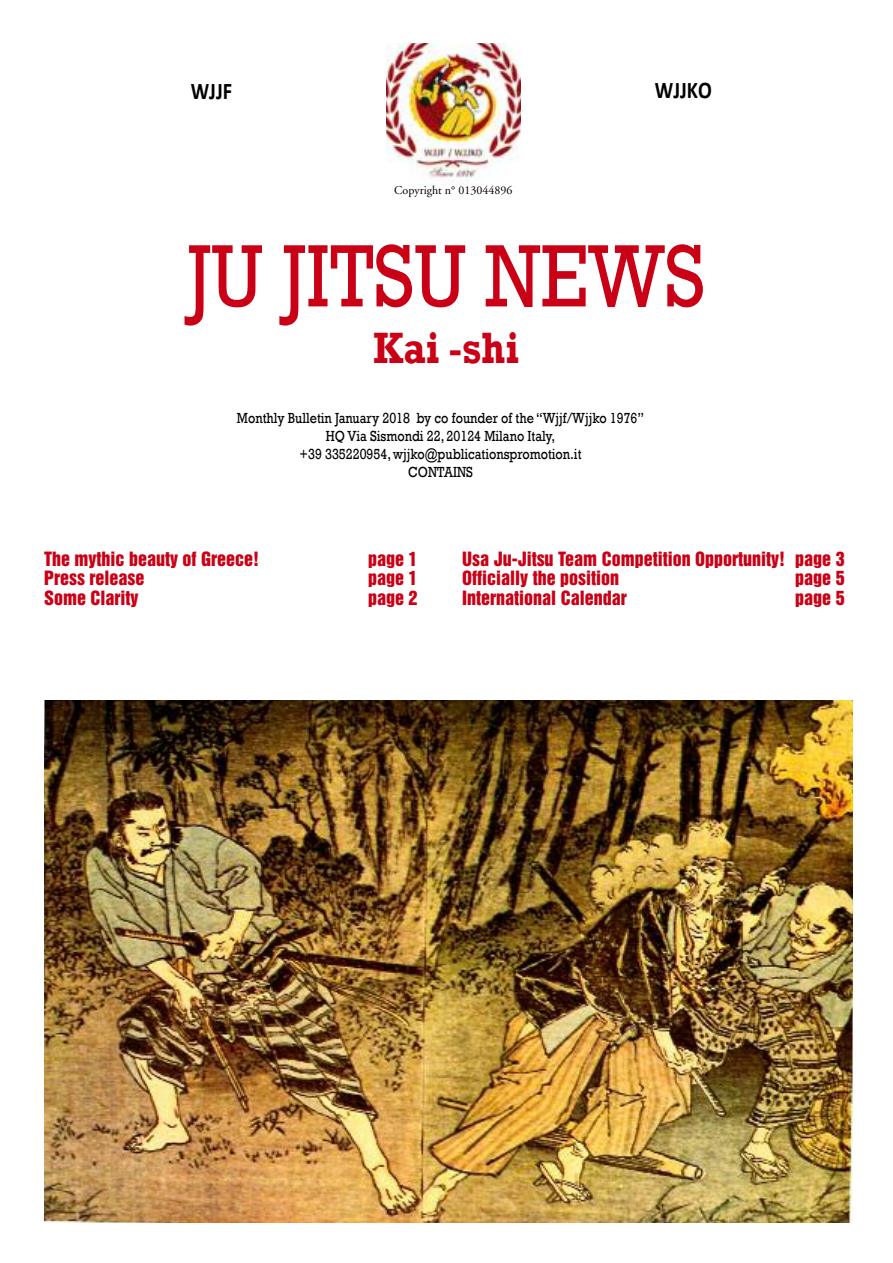
<style>
.page{position:relative;width:893px;height:1263px;background:#fff}
.page>*{position:absolute;margin:0;border:0;box-sizing:border-box;transform-origin:0 0}
.t1{font:90px "Rockwell";color:#ca0016;scale:.85 1}
.t2{font:700 45px "Rockwell";color:#ca0016;scale:.85 1}
.t3{font:700 24px "Calibri";color:#000;scale:.85 1}
.t4{font:18px/19.5px "Helvetica Inserat";color:#ca0016}
.t5{font:15px/18px "Rockwell";color:#000;text-align:center;scale:.85 1}
.t6{font:12px "Adobe Garamond";color:#000}
</style>
<div class="page">
<img style="left:44px;top:700px;width:808px;height:522px">
<img style="left:387px;top:43px;width:133px;height:142px">
<h3 class="t3" style="left:191px;top:76px;width:50px">WJJF</h3>
<h3 class="t3" style="left:655px;top:75px;width:68px">WJJKO</h3>
<p class="t6" style="left:394px;top:185px;width:120px">Copyright n° 013044896</p>
<h1 class="t1" style="left:187px;top:221px;width:611px">JU JITSU NEWS</h1>
<h2 class="t2" style="left:374px;top:321px;width:173px">Kai -shi</h2>
<p class="t5" style="left:237px;top:409px;width:481px">Monthly Bulletin January 2018 by co founder of the “Wjjf/Wjjko 1976” HQ Via Sismondi 22, 20124 Milano Italy,<br>+39 335220954, wjjko@publicationspromotion.it<br>CONTAINS</p>
<p class="t4" style="left:44px;top:550px;width:216px">The mythic beauty of Greece!</p>
<p class="t4" style="left:368px;top:550px;width:51px">page 1</p>
<p class="t4" style="left:44px;top:569px;width:102px">Press release</p>
<p class="t4" style="left:368px;top:569px;width:51px">page 1</p>
<p class="t4" style="left:44px;top:589px;width:96px">Some Clarity</p>
<p class="t4" style="left:368px;top:589px;width:51px">page 2</p>
<p class="t4" style="left:462px;top:550px;width:384px">Usa Ju-Jitsu Team Competition Opportunity! page 3<br>Officially the position</p>
<p class="t4" style="left:795px;top:569px;width:51px">page 5</p>
<p class="t4" style="left:462px;top:589px;width:166px">International Calendar</p>
<p class="t4" style="left:795px;top:589px;width:51px">page 5</p>
</div>
